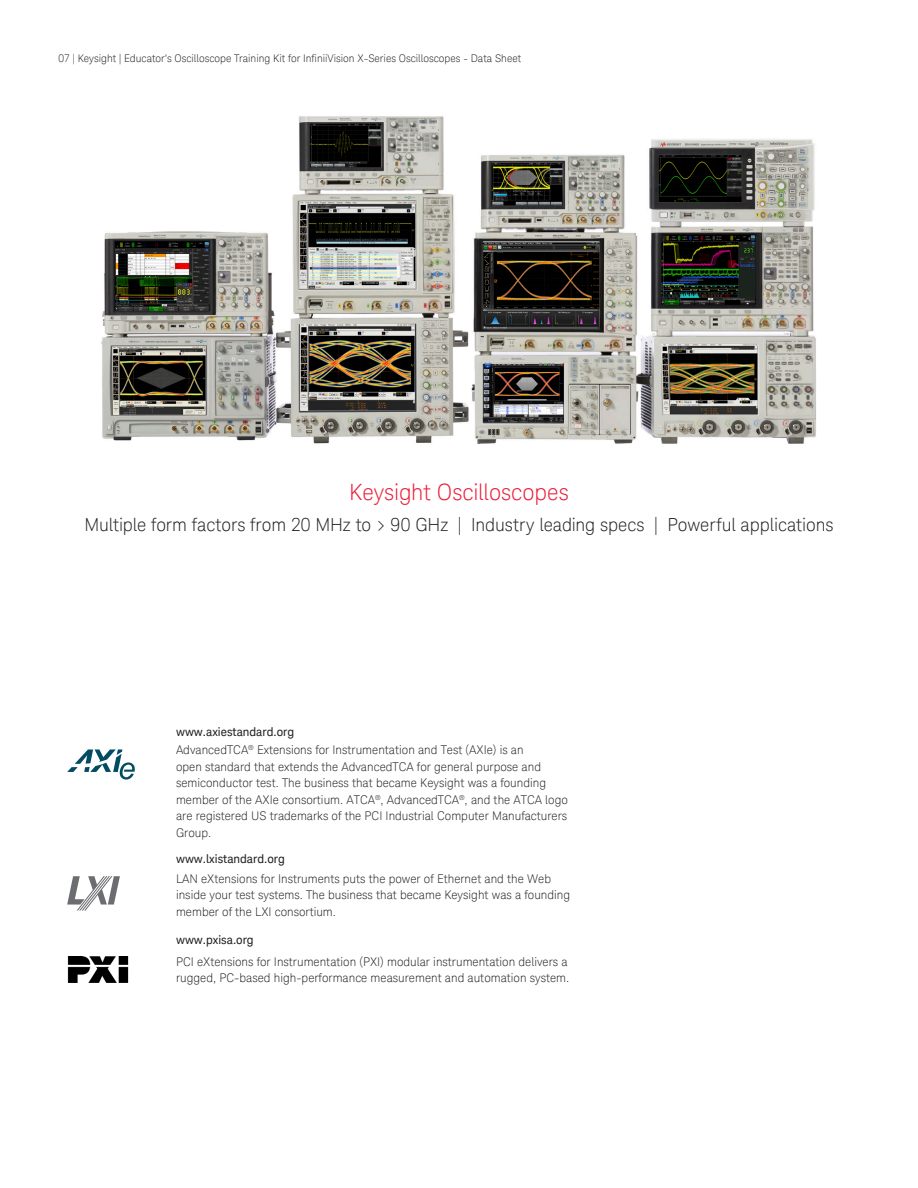
<style>
.page{position:relative;width:918px;height:1188px;background:#fff}
.page>*{position:absolute;margin:0;border:0;box-sizing:border-box;transform-origin:0 0}
.K_Heading_1{font:300 22.5px "Keysight Sans";letter-spacing:-.005em;color:#ed1a36}
.K_Heading_3{font:300 18px "Keysight Sans";letter-spacing:-.005em;color:#231f20}
.t1{font:300 12px/16.5px "Keysight Sans";color:#231f20}
.t2{font:12px "Keysight Sans";color:#231f20}
.t3{font:300 10.5px "Keysight Sans";color:#231f20}
.s1{font-weight:400}
</style>
<div class="page">
<svg style="left:67px;top:749px;width:68px;height:31px"></svg>
<svg style="left:67px;top:876px;width:53px;height:35px"></svg>
<img style="left:67px;top:957px;width:62px;height:25px">
<img style="left:101px;top:116px;width:715px;height:328px">
<p class="t3" style="left:59px;top:52px;width:464px">07 | Keysight | Educator’s Oscilloscope Training Kit for InfiniiVision X-Series Oscilloscopes - Data Sheet</p>
<p class="K_Heading_1" style="left:349px;top:479px;width:221px">Keysight Oscilloscopes</p>
<p class="K_Heading_3" style="left:84px;top:514px;width:751px">Multiple form factors from 20 MHz to &gt; 90 GHz | Industry leading specs | Powerful applications</p>
<p class="t1" style="left:176px;top:723px;width:349px;line-height:17.9px"><span class="s1">www.axiestandard.org<br></span>AdvancedTCA<sup>®</sup> Extensions for Instrumentation and Test (AXIe) is an</p>
<p class="t1" style="left:176px;top:758px;width:393px">open standard that extends the AdvancedTCA for general purpose and semiconductor test. The business that became Keysight was a founding member of the AXIe consortium. ATCA<sup>®</sup>, AdvancedTCA<sup>®</sup>, and the ATCA logo are registered US trademarks of the PCI Industrial Computer Manufacturers Group.</p>
<p class="t2" style="left:176px;top:852px;width:110px">www.lxistandard.org</p>
<p class="t1" style="left:176px;top:870px;width:396px">LAN eXtensions for Instruments puts the power of Ethernet and the Web inside your test systems. The business that became Keysight was a founding member of the LXI consortium.</p>
<p class="t2" style="left:176px;top:932px;width:79px">www.pxisa.org</p>
<p class="t1" style="left:176px;top:953px;width:395px">PCI eXtensions for Instrumentation (PXI) modular instrumentation delivers a rugged, PC-based high-performance measurement and automation system.</p>
</div>
